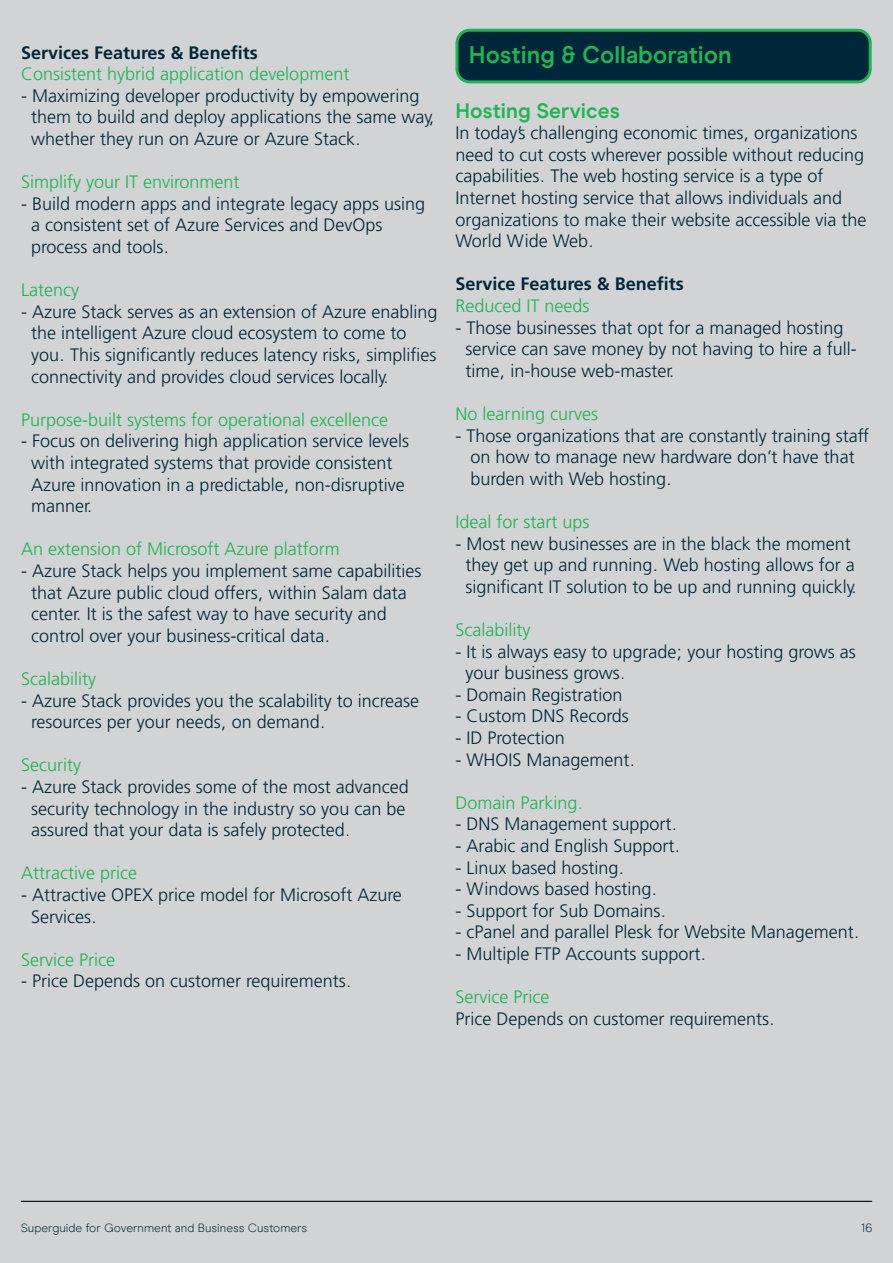
<style>
.page{position:relative;width:893px;height:1263px;background:#d1d3d4}
.page>*{position:absolute;margin:0;border:0;box-sizing:border-box;transform-origin:0 0}
.t1{font:700 24px "Modern Era";color:#21b354}
.t2{font:700 21px "Modern Era";color:#21b354}
.t3{font:300 18px/21.6px "Frutiger LT Arabic 45";color:#002739}
.t4{font:300 18px "Frutiger LT Arabic 45";color:#21b354}
.t5{font:700 18px "Frutiger LT Arabic 65";color:#002739}
.t6{font:300 12px "Modern Era";color:#002739}
</style>
<div class="page">
<hr style="left:21px;top:1201px;width:851px;height:1px;background:#000">
<div style="left:457px;top:30px;width:413px;height:52px;background:#002739;border-radius:13px"></div>
<div style="left:455px;top:29px;width:417px;height:54px;border:3px solid #21b354;border-radius:13px"></div>
<p class="t5" style="left:21px;top:38px;width:238px">Services Features &amp; Benefits</p>
<p class="t4" style="left:21px;top:60px;width:330px">Consistent hybrid application development</p>
<p class="t3" style="left:31px;top:84px;width:405px;text-indent:-10px">- Maximizing developer productivity by empowering them to build and deploy applications the same way, whether they run on Azure or Azure Stack.</p>
<p class="t4" style="left:21px;top:168px;width:220px">Simplify your IT environment</p>
<p class="t3" style="left:31px;top:192px;width:395px;text-indent:-10px">- Build modern apps and integrate legacy apps using a consistent set of Azure Services and DevOps process and tools.</p>
<p class="t4" style="left:21px;top:276px;width:59px">Latency</p>
<p class="t3" style="left:31px;top:300px;width:408px;text-indent:-10px">- Azure Stack serves as an extension of Azure enabling the intelligent Azure cloud ecosystem to come to you. This significantly reduces latency risks, simplifies connectivity and provides cloud services locally.</p>
<p class="t4" style="left:21px;top:405px;width:369px">Purpose-built systems for operational excellence</p>
<p class="t3" style="left:31px;top:430px;width:380px;text-indent:-10px">- Focus on delivering high application service levels with integrated systems that provide consistent Azure innovation in a predictable, non-disruptive manner.</p>
<p class="t4" style="left:21px;top:535px;width:320px">An extension of Microsoft Azure platform</p>
<p class="t3" style="left:31px;top:560px;width:392px;text-indent:-10px">- Azure Stack helps you implement same capabilities that Azure public cloud offers, within Salam data center. It is the safest way to have security and control over your business-critical data.</p>
<p class="t4" style="left:21px;top:665px;width:76px">Scalability</p>
<p class="t3" style="left:31px;top:689px;width:389px;text-indent:-10px">- Azure Stack provides you the scalability to increase resources per your needs, on demand.</p>
<p class="t4" style="left:21px;top:751px;width:61px">Security</p>
<p class="t3" style="left:31px;top:776px;width:379px;text-indent:-10px">- Azure Stack provides some of the most advanced security technology in the industry so you can be assured that your data is safely protected.</p>
<p class="t4" style="left:21px;top:859px;width:117px">Attractive price</p>
<p class="t3" style="left:31px;top:884px;width:372px;text-indent:-10px">- Attractive OPEX price model for Microsoft Azure<br>Services.</p>
<p class="t4" style="left:21px;top:945px;width:95px">Service Price</p>
<p class="t3" style="left:21px;top:970px;width:332px">- Price Depends on customer requirements.</p>
<h1 class="t1" style="left:469px;top:41px;width:264px">Hosting &amp; Collaboration</h1>
<p class="t2" style="left:455px;top:98px;width:166px">Hosting Services</p>
<p class="t3" style="left:455px;top:122px;width:413px">In today’s challenging economic times, organizations need to cut costs wherever possible without reducing capabilities. The web hosting service is a type of Internet hosting service that allows individuals and organizations to make their website accessible via the World Wide Web.</p>
<p class="t5" style="left:455px;top:269px;width:230px">Service Features &amp; Benefits</p>
<p class="t4" style="left:455px;top:292px;width:136px">Reduced IT needs</p>
<p class="t3" style="left:465px;top:316px;width:393px;text-indent:-10px">- Those businesses that opt for a managed hosting service can save money by not having to hire a full&shy;time, in-house web-master.</p>
<p class="t4" style="left:455px;top:400px;width:144px">No learning curves</p>
<p class="t3" style="left:470px;top:424px;width:400px;text-indent:-15px">- Those organizations that are constantly training staff on how to manage new hardware don’t have that burden with Web hosting.</p>
<p class="t4" style="left:455px;top:508px;width:136px">Ideal for start ups</p>
<p class="t3" style="left:455px;top:532px;width:403px;text-align:center">- Most new businesses are in the black the moment they get up and running. Web hosting allows for a significant IT solution to be up and running quickly.</p>
<p class="t4" style="left:455px;top:616px;width:76px">Scalability</p>
<p class="t3" style="left:465px;top:640px;width:392px;text-indent:-10px">- It is always easy to upgrade; your hosting grows as your business grows.</p>
<p class="t3" style="left:455px;top:683px;width:169px">- Domain Registration</p>
<p class="t3" style="left:455px;top:705px;width:175px">- Custom DNS Records</p>
<p class="t3" style="left:455px;top:727px;width:111px">- ID Protection</p>
<p class="t3" style="left:455px;top:748px;width:181px">- WHOIS Management.</p>
<p class="t4" style="left:455px;top:788px;width:129px">Domain Parking.</p>
<p class="t3" style="left:455px;top:813px;width:223px">- DNS Management support.</p>
<p class="t3" style="left:455px;top:835px;width:226px">- Arabic and English Support.</p>
<p class="t3" style="left:455px;top:856px;width:170px">- Linux based hosting.</p>
<p class="t3" style="left:455px;top:878px;width:203px">- Windows based hosting.</p>
<p class="t3" style="left:455px;top:899px;width:212px">- Support for Sub Domains.</p>
<p class="t3" style="left:455px;top:921px;width:406px">- cPanel and parallel Plesk for Website Management.</p>
<p class="t3" style="left:455px;top:943px;width:252px">- Multiple FTP Accounts support.</p>
<p class="t4" style="left:455px;top:983px;width:95px">Service Price</p>
<p class="t3" style="left:455px;top:1007px;width:321px">Price Depends on customer requirements.</p>
<p class="t6" style="left:21px;top:1221px;width:288px">Superguide for Government and Business Customers</p>
<p class="t6" style="left:861px;top:1221px;width:12px">16</p>
</div>
